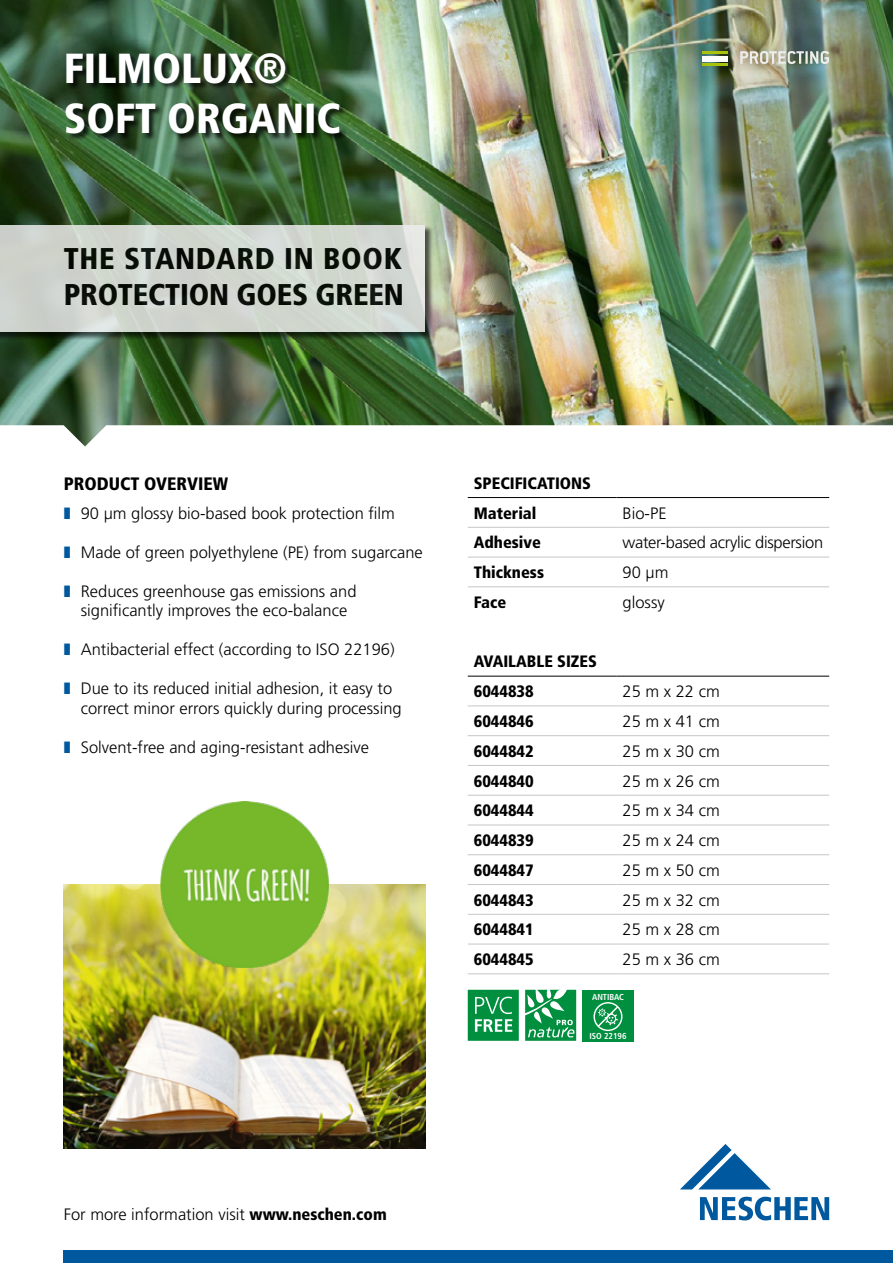
<style>
.page{position:relative;width:893px;height:1263px;background:#fff}
.page>*{position:absolute;margin:0;border:0;box-sizing:border-box;transform-origin:0 0}
.t1{font:900 condensed 42px/50.4px "Frutiger LT Std";color:#fff}
.t2{font:900 condensed 30px/36px "Frutiger LT Std";letter-spacing:-.005em;color:#000}
.t3{font:900 condensed 18px "Frutiger LT Std";color:#000}
.t4{font:300 16.5px/19.5px "Frutiger LT Std";color:#000;text-align:center}
.t5{font:900 condensed 16.5px/30px "Frutiger LT Std";color:#000}
.t6{font:700 condensed 8.7px "Frutiger LT Std";color:#fff}
.s1{color:#00599f}
.s2{font-weight:900;font-stretch:condensed}
</style>
<div class="page">
<img style="left:0;top:0;width:893px;height:446px">
<div style="left:64px;top:1250px;width:829px;height:13px;background:#00599f"></div>
<svg style="left:680px;top:1144px;width:91px;height:45px"></svg>
<svg style="left:700px;top:1197px;width:129px;height:23px"></svg>
<div style="left:66px;top:52px;width:281px;height:90px;background:#000;opacity:.75"></div>
<img style="left:64px;top:884px;width:361px;height:264px">
<hr style="left:468px;top:497px;width:149px;height:1px;background:#000">
<hr style="left:617px;top:497px;width:212px;height:1px;background:#000">
<hr style="left:468px;top:676px;width:149px;height:1px;background:#000">
<hr style="left:617px;top:676px;width:212px;height:1px;background:#000">
<hr style="left:468px;top:527px;width:149px;height:1px;background:#c6c6c6">
<hr style="left:617px;top:527px;width:212px;height:1px;background:#c6c6c6">
<hr style="left:468px;top:557px;width:149px;height:1px;background:#c6c6c6">
<hr style="left:617px;top:557px;width:212px;height:1px;background:#c6c6c6">
<hr style="left:468px;top:587px;width:149px;height:1px;background:#c6c6c6">
<hr style="left:617px;top:587px;width:212px;height:1px;background:#c6c6c6">
<hr style="left:468px;top:706px;width:149px;height:1px;background:#c6c6c6">
<hr style="left:617px;top:706px;width:212px;height:1px;background:#c6c6c6">
<hr style="left:468px;top:735px;width:149px;height:1px;background:#c6c6c6">
<hr style="left:617px;top:735px;width:212px;height:1px;background:#c6c6c6">
<hr style="left:468px;top:765px;width:149px;height:1px;background:#c6c6c6">
<hr style="left:617px;top:765px;width:212px;height:1px;background:#c6c6c6">
<hr style="left:468px;top:795px;width:149px;height:1px;background:#c6c6c6">
<hr style="left:617px;top:795px;width:212px;height:1px;background:#c6c6c6">
<hr style="left:468px;top:825px;width:149px;height:1px;background:#c6c6c6">
<hr style="left:617px;top:825px;width:212px;height:1px;background:#c6c6c6">
<hr style="left:468px;top:854px;width:149px;height:1px;background:#c6c6c6">
<hr style="left:617px;top:854px;width:212px;height:1px;background:#c6c6c6">
<hr style="left:468px;top:884px;width:149px;height:1px;background:#c6c6c6">
<hr style="left:617px;top:884px;width:212px;height:1px;background:#c6c6c6">
<hr style="left:468px;top:914px;width:149px;height:1px;background:#c6c6c6">
<hr style="left:617px;top:914px;width:212px;height:1px;background:#c6c6c6">
<hr style="left:468px;top:944px;width:149px;height:1px;background:#c6c6c6">
<hr style="left:617px;top:944px;width:212px;height:1px;background:#c6c6c6">
<hr style="left:468px;top:973px;width:149px;height:1px;background:#c6c6c6">
<hr style="left:617px;top:973px;width:212px;height:1px;background:#c6c6c6">
<svg style="left:525px;top:990px;width:51px;height:51px;background:#3faa6f"></svg>
<svg style="left:468px;top:990px;width:51px;height:51px;background:#29a05d"></svg>
<hr style="left:702px;top:51px;width:26px;height:2px;background:#a9c30c">
<div style="left:702px;top:56px;width:26px;height:6px;background:#fff"></div>
<hr style="left:702px;top:64px;width:26px;height:2px;background:#a9c30c">
<svg style="left:740px;top:51px;width:89px;height:13px"></svg>
<img style="left:161px;top:801px;width:167px;height:167px">
<div style="left:0;top:226px;width:434px;height:114px;background:#000;opacity:.75"></div>
<svg style="left:0;top:225px;width:425px;height:107px;background:#d1d6cf"></svg>
<div style="left:583px;top:991px;width:51px;height:51px;background:#008e3f"></div>
<svg style="left:593px;top:1002px;width:29px;height:29px"></svg>
<h1 class="t1" style="left:64px;top:43px;width:278px">FILMOLUX®<br>SOFT ORGANIC</h1>
<h2 class="t2" style="left:64px;top:240px;width:342px">THE STANDARD IN BOOK<br>PROTECTION GOES GREEN</h2>
<p class="t3" style="left:64px;top:473px;width:166px">PRODUCT OVERVIEW</p>
<p class="t4" style="left:64px;top:503px;width:333px"><span class="s1">❚</span> 90 µm glossy bio-based book protection film</p>
<p class="t4" style="left:64px;top:542px;width:361px"><span class="s1">❚</span> Made of green polyethylene (PE) from sugarcane</p>
<p class="t4" style="left:64px;top:581px;width:294px"><span class="s1">❚</span> Reduces greenhouse gas emissions and significantly improves the eco-balance</p>
<p class="t4" style="left:64px;top:640px;width:332px"><span class="s1">❚</span> Antibacterial effect (according to ISO 22196)</p>
<p class="t4" style="left:81px;top:679px;width:322px;text-align:left;text-indent:-17px"><span class="s1">❚</span> Due to its reduced initial adhesion, it easy to correct minor errors quickly during processing</p>
<p class="t4" style="left:64px;top:737px;width:307px"><span class="s1">❚</span> Solvent-free and aging-resistant adhesive</p>
<p class="t5" style="left:474px;top:468px;width:119px">SPECIFICATIONS<br>Material</p>
<p class="t4" style="left:623px;top:503px;width:46px">Bio-PE</p>
<p class="t5" style="left:474px;top:528px;width:69px">Adhesive</p>
<p class="t4" style="left:623px;top:533px;width:202px">water-based acrylic dispersion</p>
<p class="t5" style="left:474px;top:557px;width:72px">Thickness</p>
<p class="t4" style="left:623px;top:563px;width:47px">90 μm</p>
<p class="t5" style="left:474px;top:587px;width:34px">Face</p>
<p class="t4" style="left:623px;top:593px;width:44px">glossy</p>
<p class="t5" style="left:474px;top:646px;width:125px">AVAILABLE SIZES<br>6044838</p>
<p class="t4" style="left:623px;top:682px;width:99px">25 m x 22 cm</p>
<p class="t5" style="left:474px;top:706px;width:62px">6044846</p>
<p class="t4" style="left:623px;top:712px;width:99px">25 m x 41 cm</p>
<p class="t5" style="left:474px;top:736px;width:62px">6044842</p>
<p class="t4" style="left:623px;top:741px;width:99px">25 m x 30 cm</p>
<p class="t5" style="left:474px;top:766px;width:62px">6044840</p>
<p class="t4" style="left:623px;top:771px;width:99px">25 m x 26 cm</p>
<p class="t5" style="left:474px;top:795px;width:62px">6044844</p>
<p class="t4" style="left:623px;top:801px;width:99px">25 m x 34 cm</p>
<p class="t5" style="left:474px;top:825px;width:62px">6044839</p>
<p class="t4" style="left:623px;top:831px;width:99px">25 m x 24 cm</p>
<p class="t5" style="left:474px;top:855px;width:62px">6044847</p>
<p class="t4" style="left:623px;top:861px;width:99px">25 m x 50 cm</p>
<p class="t5" style="left:474px;top:885px;width:62px">6044843</p>
<p class="t4" style="left:623px;top:890px;width:99px">25 m x 32 cm</p>
<p class="t5" style="left:474px;top:915px;width:62px">6044841</p>
<p class="t4" style="left:623px;top:920px;width:99px">25 m x 28 cm</p>
<p class="t5" style="left:474px;top:944px;width:62px">6044845</p>
<p class="t4" style="left:623px;top:950px;width:99px">25 m x 36 cm</p>
<p class="t6" style="left:592px;top:992px;width:33px">ANTIBAC</p>
<p class="t6" style="left:589px;top:1031px;width:39px">ISO 22196</p>
<p class="t4" style="left:64px;top:1205px;width:325px">For more information visit <span class="s2">www.neschen.com</span></p>
</div>
